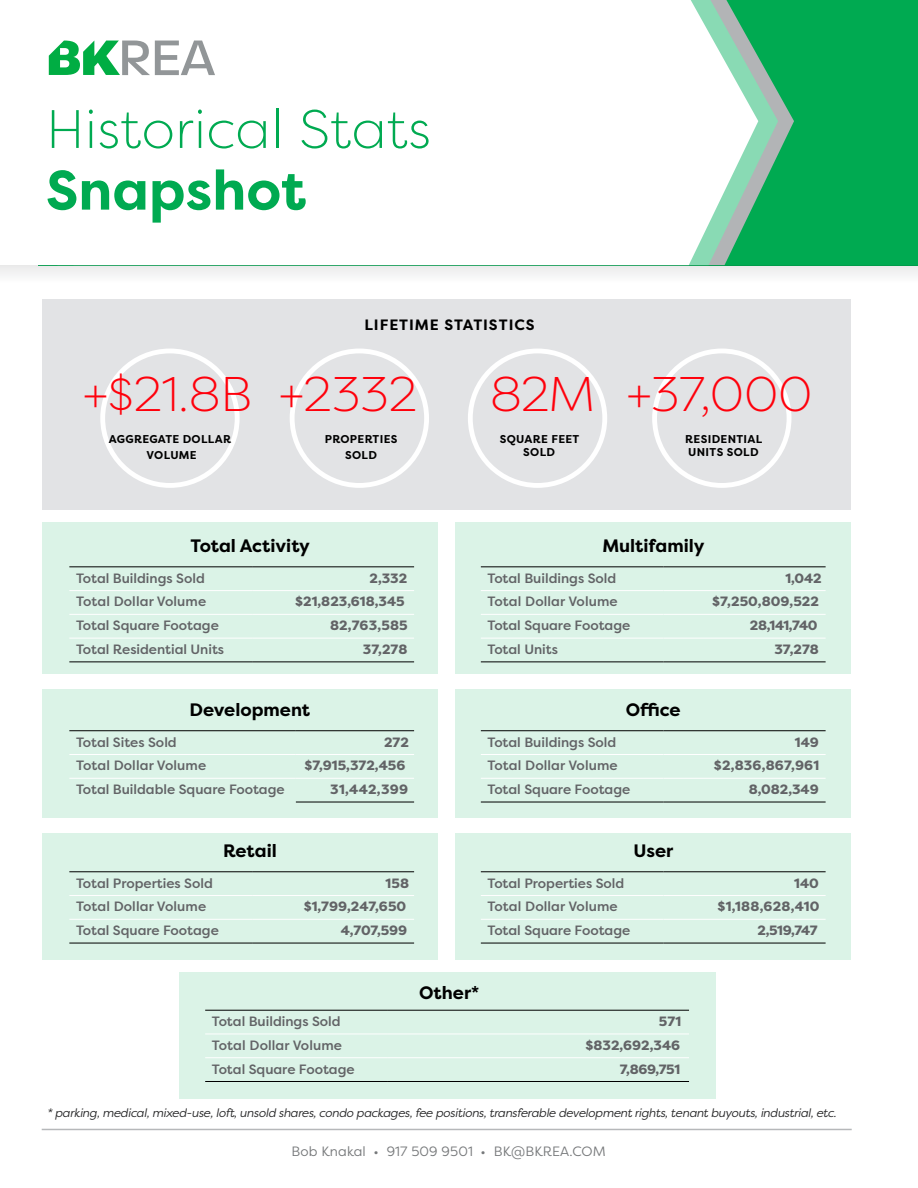
<style>
.page{position:relative;width:918px;height:1188px;background:#fff}
.page>*{position:absolute;margin:0;border:0;box-sizing:border-box;transform-origin:0 0}
.t1{font:700 55.5px "Filson Pro";color:#00aa51}
.t2{font:300 54px "Filson Pro";letter-spacing:.01em;color:#00aa51}
.t3{font:300 48.6px "Filson Pro";letter-spacing:-.005em;color:#ff000b}
.t4{font:700 18px "Filson Pro";color:#000}
.t5{font:700 15px "Filson Pro";letter-spacing:.065em;color:#000}
.t6{font:500 13.5px "Filson Pro";color:#626366}
.t7{font:800 13.5px "Filson Pro";color:#626366}
.t8{font:13.5px "Filson Pro";letter-spacing:.01em;color:#76787a}
.t9{font:800 13.5px "Filson Pro";letter-spacing:.02em;color:#626366}
.t10{font:italic 12px "Filson Pro";letter-spacing:-.025em;color:#282829}
.t11{font:700 11.4px/12.9px "Filson Pro";letter-spacing:.03em;color:#000;text-align:center}
</style>
<div class="page">
<hr style="left:42px;top:1129px;width:810px;height:1px;background:#b6b8ba">
<div style="left:43px;top:299px;width:808px;height:211px;background:#e2e3e5"></div>
<div style="left:43px;top:523px;width:395px;height:151px;background:#dbf3e7"></div>
<div style="left:43px;top:689px;width:395px;height:129px;background:#dbf3e7"></div>
<div style="left:43px;top:833px;width:395px;height:126px;background:#dbf3e7"></div>
<div style="left:179px;top:973px;width:537px;height:126px;background:#dbf3e7"></div>
<div style="left:456px;top:523px;width:395px;height:151px;background:#dbf3e7"></div>
<div style="left:456px;top:689px;width:395px;height:129px;background:#dbf3e7"></div>
<div style="left:456px;top:833px;width:395px;height:126px;background:#dbf3e7"></div>
<div style="left:38px;top:0;width:880px;height:265px;background:#00aa51"></div>
<svg style="left:758px;top:57px;width:20px;height:139px"></svg>
<div style="left:38px;top:0;width:720px;height:265px;background:#fff"></div>
<div style="left:652px;top:349px;width:139px;height:139px;border:5px solid #fff;border-radius:50%"></div>
<div style="left:290px;top:349px;width:139px;height:139px;border:5px solid #fff;border-radius:50%"></div>
<div style="left:100px;top:349px;width:140px;height:139px;border:5px solid #fff;border-radius:50%"></div>
<div style="left:468px;top:349px;width:139px;height:139px;border:5px solid #fff;border-radius:50%"></div>
<svg style="left:49px;top:41px;width:166px;height:34px"></svg>
<img style="left:0;top:265px;width:918px;height:10px">
<hr style="left:69px;top:590px;width:183px;height:1px;background:#fff">
<hr style="left:252px;top:590px;width:162px;height:1px;background:#fff">
<hr style="left:69px;top:614px;width:183px;height:1px;background:#fff">
<hr style="left:252px;top:614px;width:162px;height:1px;background:#fff">
<hr style="left:69px;top:638px;width:183px;height:1px;background:#fff">
<hr style="left:252px;top:638px;width:162px;height:1px;background:#fff">
<hr style="left:69px;top:566px;width:183px;height:1px;background:#000">
<hr style="left:252px;top:566px;width:162px;height:1px;background:#000">
<hr style="left:69px;top:662px;width:183px;height:1px;background:#000">
<hr style="left:252px;top:662px;width:162px;height:1px;background:#000">
<hr style="left:69px;top:895px;width:183px;height:1px;background:#fff">
<hr style="left:252px;top:895px;width:162px;height:1px;background:#fff">
<hr style="left:69px;top:919px;width:183px;height:1px;background:#fff">
<hr style="left:252px;top:919px;width:162px;height:1px;background:#fff">
<hr style="left:69px;top:871px;width:183px;height:1px;background:#000">
<hr style="left:252px;top:871px;width:162px;height:1px;background:#000">
<hr style="left:69px;top:943px;width:183px;height:1px;background:#000">
<hr style="left:252px;top:943px;width:162px;height:1px;background:#000">
<hr style="left:205px;top:1034px;width:183px;height:1px;background:#fff">
<hr style="left:388px;top:1034px;width:301px;height:1px;background:#fff">
<hr style="left:205px;top:1057px;width:183px;height:1px;background:#fff">
<hr style="left:388px;top:1057px;width:301px;height:1px;background:#fff">
<hr style="left:205px;top:1010px;width:183px;height:1px;background:#000">
<hr style="left:388px;top:1010px;width:301px;height:1px;background:#000">
<hr style="left:205px;top:1081px;width:183px;height:1px;background:#000">
<hr style="left:388px;top:1081px;width:301px;height:1px;background:#000">
<hr style="left:69px;top:730px;width:227px;height:1px;background:#000">
<hr style="left:296px;top:730px;width:118px;height:1px;background:#000">
<hr style="left:296px;top:802px;width:118px;height:1px;background:#000">
<hr style="left:69px;top:754px;width:227px;height:1px;background:#fff">
<hr style="left:296px;top:754px;width:118px;height:1px;background:#fff">
<hr style="left:69px;top:778px;width:227px;height:1px;background:#fff">
<hr style="left:296px;top:778px;width:118px;height:1px;background:#fff">
<hr style="left:481px;top:566px;width:183px;height:1px;background:#000">
<hr style="left:664px;top:566px;width:162px;height:1px;background:#000">
<hr style="left:481px;top:662px;width:183px;height:1px;background:#000">
<hr style="left:664px;top:662px;width:162px;height:1px;background:#000">
<hr style="left:481px;top:590px;width:183px;height:1px;background:#fff">
<hr style="left:664px;top:590px;width:162px;height:1px;background:#fff">
<hr style="left:481px;top:614px;width:183px;height:1px;background:#fff">
<hr style="left:664px;top:614px;width:162px;height:1px;background:#fff">
<hr style="left:481px;top:638px;width:183px;height:1px;background:#fff">
<hr style="left:664px;top:638px;width:162px;height:1px;background:#fff">
<hr style="left:481px;top:871px;width:183px;height:1px;background:#000">
<hr style="left:664px;top:871px;width:162px;height:1px;background:#000">
<hr style="left:481px;top:943px;width:183px;height:1px;background:#000">
<hr style="left:664px;top:943px;width:162px;height:1px;background:#000">
<hr style="left:481px;top:895px;width:183px;height:1px;background:#fff">
<hr style="left:664px;top:895px;width:162px;height:1px;background:#fff">
<hr style="left:481px;top:919px;width:183px;height:1px;background:#fff">
<hr style="left:664px;top:919px;width:162px;height:1px;background:#fff">
<hr style="left:481px;top:730px;width:183px;height:1px;background:#000">
<hr style="left:664px;top:730px;width:162px;height:1px;background:#000">
<hr style="left:481px;top:802px;width:183px;height:1px;background:#000">
<hr style="left:664px;top:802px;width:162px;height:1px;background:#000">
<hr style="left:481px;top:754px;width:183px;height:1px;background:#fff">
<hr style="left:664px;top:754px;width:162px;height:1px;background:#fff">
<hr style="left:481px;top:778px;width:183px;height:1px;background:#fff">
<hr style="left:664px;top:778px;width:162px;height:1px;background:#fff">
<h2 class="t2" style="left:46px;top:94px;width:386px">Historical Stats</h2>
<h1 class="t1" style="left:46px;top:155px;width:262px">Snapshot</h1>
<p class="t5" style="left:364px;top:315px;width:172px">LIFETIME STATISTICS</p>
<h3 class="t3" style="left:82px;top:362px;width:337px">+$21.8B +2332</h3>
<h3 class="t3" style="left:490px;top:362px;width:107px">82M</h3>
<h3 class="t3" style="left:626px;top:362px;width:188px">+37,000</h3>
<p class="t11" style="left:109px;top:431px;width:124px;line-height:16.4px">AGGREGATE DOLLAR<br>VOLUME</p>
<p class="t11" style="left:325px;top:431px;width:74px;line-height:16.4px">PROPERTIES<br>SOLD</p>
<p class="t11" style="left:500px;top:433px;width:81px">SQUARE FEET<br>SOLD</p>
<p class="t11" style="left:685px;top:433px;width:79px;text-align:left">RESIDENTIAL<br>UNITS SOLD</p>
<h3 class="t4" style="left:190px;top:535px;width:121px">Total Activity</h3>
<p class="t6" style="left:76px;top:568px;width:130px">Total Buildings Sold</p>
<p class="t7" style="left:370px;top:569px;width:39px">2,332</p>
<p class="t6" style="left:76px;top:592px;width:132px">Total Dollar Volume</p>
<p class="t7" style="left:295px;top:593px;width:111px">$21,823,618,345</p>
<p class="t6" style="left:76px;top:616px;width:144px">Total Square Footage</p>
<p class="t7" style="left:330px;top:617px;width:79px">82,763,585</p>
<p class="t6" style="left:76px;top:640px;width:150px">Total Residential Units</p>
<p class="t7" style="left:363px;top:641px;width:46px">37,278</p>
<h3 class="t4" style="left:190px;top:698px;width:122px">Development</h3>
<p class="t6" style="left:76px;top:733px;width:102px">Total Sites Sold</p>
<p class="t7" style="left:384px;top:733px;width:26px">272</p>
<p class="t6" style="left:76px;top:756px;width:132px">Total Dollar Volume</p>
<p class="t7" style="left:304px;top:757px;width:103px">$7,915,372,456</p>
<p class="t6" style="left:76px;top:780px;width:210px">Total Buildable Square Footage</p>
<p class="t7" style="left:330px;top:781px;width:80px">31,442,399</p>
<h3 class="t4" style="left:223px;top:839px;width:55px">Retail</h3>
<p class="t6" style="left:76px;top:874px;width:138px">Total Properties Sold</p>
<p class="t7" style="left:385px;top:875px;width:25px">158</p>
<p class="t6" style="left:76px;top:897px;width:132px">Total Dollar Volume</p>
<p class="t7" style="left:304px;top:898px;width:104px">$1,799,247,650</p>
<p class="t6" style="left:76px;top:921px;width:144px">Total Square Footage</p>
<p class="t7" style="left:341px;top:922px;width:68px">4,707,599</p>
<h3 class="t4" style="left:602px;top:535px;width:104px">Multifamily</h3>
<p class="t6" style="left:488px;top:568px;width:130px">Total Buildings Sold</p>
<p class="t7" style="left:785px;top:569px;width:38px">1,042</p>
<p class="t6" style="left:488px;top:592px;width:132px">Total Dollar Volume</p>
<p class="t7" style="left:712px;top:593px;width:108px">$7,250,809,522</p>
<p class="t6" style="left:488px;top:616px;width:144px">Total Square Footage</p>
<p class="t7" style="left:750px;top:617px;width:69px">28,141,740</p>
<p class="t6" style="left:488px;top:640px;width:72px">Total Units</p>
<p class="t7" style="left:774px;top:641px;width:46px">37,278</p>
<h3 class="t4" style="left:626px;top:698px;width:57px">Office</h3>
<p class="t6" style="left:488px;top:733px;width:130px">Total Buildings Sold</p>
<p class="t7" style="left:795px;top:733px;width:25px">149</p>
<p class="t6" style="left:488px;top:756px;width:132px">Total Dollar Volume</p>
<p class="t7" style="left:714px;top:757px;width:107px">$2,836,867,961</p>
<p class="t6" style="left:488px;top:780px;width:144px">Total Square Footage</p>
<p class="t7" style="left:749px;top:781px;width:71px">8,082,349</p>
<h3 class="t4" style="left:634px;top:839px;width:41px">User</h3>
<p class="t6" style="left:488px;top:874px;width:138px">Total Properties Sold</p>
<p class="t7" style="left:794px;top:875px;width:26px">140</p>
<p class="t6" style="left:488px;top:897px;width:132px">Total Dollar Volume</p>
<p class="t9" style="left:717px;top:898px;width:104px">$1,188,628,410</p>
<p class="t6" style="left:488px;top:921px;width:144px">Total Square Footage</p>
<p class="t7" style="left:758px;top:922px;width:62px">2,519,747</p>
<h3 class="t4" style="left:419px;top:982px;width:62px">Other*</h3>
<p class="t6" style="left:212px;top:1012px;width:130px">Total Buildings Sold</p>
<p class="t7" style="left:659px;top:1013px;width:24px">571</p>
<p class="t6" style="left:212px;top:1036px;width:132px">Total Dollar Volume</p>
<p class="t7" style="left:586px;top:1037px;width:96px">$832,692,346</p>
<p class="t6" style="left:212px;top:1060px;width:144px">Total Square Footage</p>
<p class="t7" style="left:620px;top:1060px;width:62px">7,869,751</p>
<p class="t10" style="left:47px;top:1105px;width:791px">* parking, medical, mixed-use, loft, unsold shares, condo packages, fee positions, transferable development rights, tenant buyouts, industrial, etc.</p>
<p class="t8" style="left:292px;top:1142px;width:316px">Bob Knakal • 917 509 9501 • BK@BKREA.COM</p>
</div>
